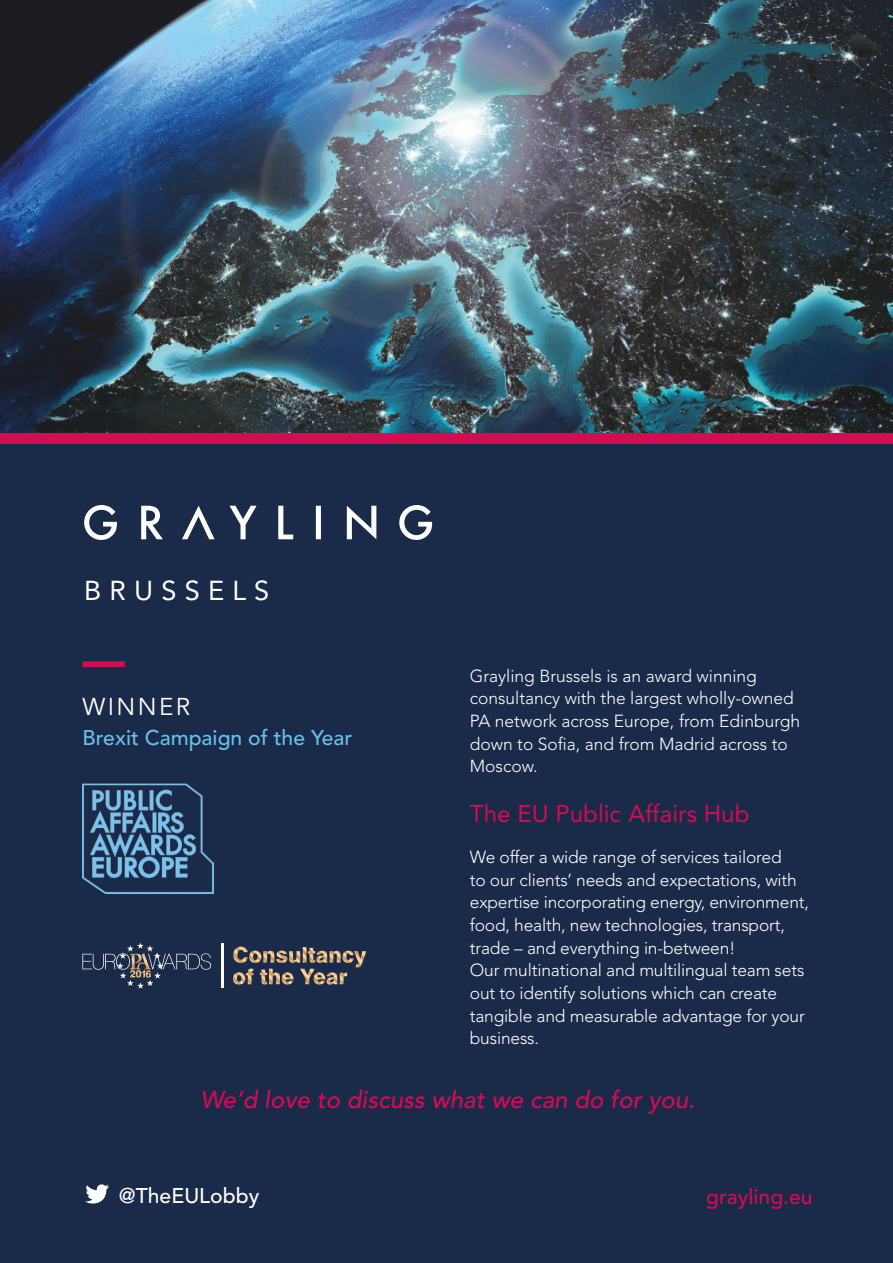
<style>
.page{position:relative;width:893px;height:1263px;background:#fff}
.page>*{position:absolute;margin:0;border:0;box-sizing:border-box;transform-origin:0 0}
.t1{font:27.15px "Avenir LT Std";letter-spacing:.3em;color:#fff}
.t2{font:italic 500 24.15px "Avenir LT Std";color:#d60b52}
.t3{font:24.15px "Avenir LT Std";color:#d60b52}
.t4{font:24.15px "Avenir LT Std";letter-spacing:.1em;color:#fff}
.t5{font:500 21.15px "Avenir LT Std";color:#6bbfeb}
.t6{font:500 21.15px "Avenir LT Std";color:#fff}
.t7{font:500 21.15px "Avenir LT Std";color:#d60b52}
.t8{font:300 17.4px/22.6px "Avenir LT Std";letter-spacing:-.01em;color:#fff}
</style>
<div class="page">
<div style="left:0;top:433px;width:893px;height:830px;background:#1a2a49"></div>
<svg style="left:85px;top:1184px;width:24px;height:20px"></svg>
<img style="left:0;top:0;width:893px;height:434px">
<div style="left:0;top:434px;width:893px;height:10px;background:#d60b52"></div>
<div style="left:82px;top:661px;width:43px;height:6px;background:#d60b52"></div>
<img style="left:82px;top:784px;width:132px;height:109px">
<svg style="left:84px;top:505px;width:348px;height:35px"></svg>
<svg style="left:82px;top:942px;width:129px;height:47px"></svg>
<hr style="left:221px;top:943px;width:2px;height:45px;background:#fff">
<svg style="left:233px;top:946px;width:133px;height:39px"></svg>
<h1 class="t1" style="left:84px;top:575px;width:187px">BRUSSELS</h1>
<h2 class="t4" style="left:82px;top:692px;width:109px">WINNER</h2>
<p class="t5" style="left:82px;top:725px;width:271px">Brexit Campaign of the Year</p>
<p class="t8" style="left:470px;top:664px;width:332px">Grayling Brussels is an award winning consultancy with the largest wholly-owned PA network across Europe, from Edinburgh down to Sofia, and from Madrid across to Moscow.</p>
<h2 class="t3" style="left:470px;top:799px;width:281px">The EU Public Affairs Hub</h2>
<p class="t8" style="left:470px;top:846px;width:341px">We offer a wide range of services tailored<br>to our clients’ needs and expectations, with expertise incorporating energy, environment, food, health, new technologies, transport, trade – and everything in-between!<br>Our multinational and multilingual team sets out to identify solutions which can create tangible and measurable advantage for your business.</p>
<h2 class="t2" style="left:200px;top:1086px;width:496px">We’d love to discuss what we can do for you.</h2>
<p class="t6" style="left:119px;top:1183px;width:142px">@TheEULobby</p>
<p class="t7" style="left:706px;top:1184px;width:108px">grayling.eu</p>
</div>
